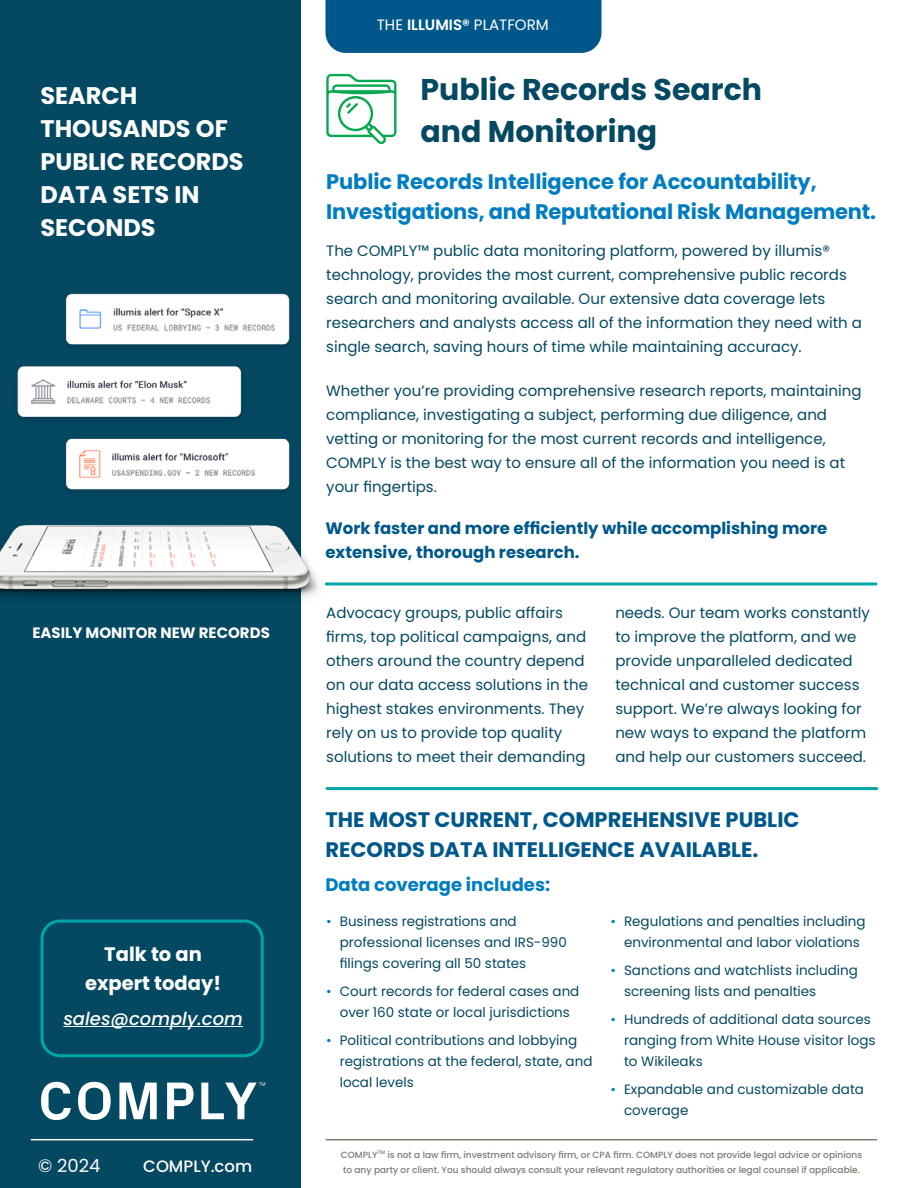
<style>
.page{position:relative;width:918px;height:1188px;background:#fff}
.page>*{position:absolute;margin:0;border:0;box-sizing:border-box;transform-origin:0 0}
.t1{font:700 30px/42px "Poppins";color:#044862}
.t2{font:700 24px/33px "Poppins";color:#fff}
.t3{font:700 21px/30px "Poppins";letter-spacing:-.01em;color:#007dc1}
.t4{font:700 21px/30px "Poppins";color:#00588a}
.t5{font:700 19.5px/28.5px "Poppins";color:#fff;text-align:center}
.t6{font:700 18px "Poppins";color:#007dc1}
.t7{font:italic 500 18px "Poppins";color:#fff}
.t8{font:18px "Poppins";color:#fff}
.t9{font:700 16.5px/24px "Poppins";color:#00588a}
.t10{font:500 16.5px "Poppins";color:#fff}
.t11{font:15px/24px "Poppins";color:#044862}
.t12{font:700 15px "Poppins";color:#fff}
.t13{font:15px "Poppins";color:#fff}
.t14{font:13.5px/21px "Poppins";color:#044862}
.t15{font:500 9px/15px "Poppins";color:#7d7871;text-align:right}
.t16{font:500 5.25px "Poppins";color:#7d7871}
.s1{font-weight:600}
.s2{color:#007dc1}
</style>
<div class="page">
<div style="left:0;top:0;width:300px;height:1188px;background:#044862"></div>
<svg style="left:41px;top:1082px;width:224px;height:38px"></svg>
<hr style="left:31px;top:1139px;width:222px;height:1px;background:#fff">
<hr style="left:326px;top:1139px;width:551px;height:1px;background:#7d7871">
<hr style="left:326px;top:582px;width:550px;height:3px;background:#00a5a8">
<hr style="left:327px;top:787px;width:550px;height:3px;background:#00a5a8">
<div style="left:326px;top:0;width:276px;height:53px;background:#00588a"></div>
<img style="left:17px;top:281px;width:284px;height:217px">
<img style="left:0;top:508px;width:325px;height:94px">
<div style="left:40px;top:920px;width:224px;height:137px;border:3px solid #00a5a8;border-radius:18px"></div>
<hr style="left:63px;top:1026px;width:180px;height:1px;background:#fff">
<svg style="left:326px;top:74px;width:71px;height:70px"></svg>
<h2 class="t2" style="left:40px;top:79px;width:205px">SEARCH<br>THOUSANDS OF<br>PUBLIC RECORDS<br>DATA SETS IN<br>SECONDS</h2>
<p class="t12" style="left:32px;top:624px;width:239px">EASILY MONITOR NEW RECORDS</p>
<h3 class="t5" style="left:85px;top:940px;width:137px">Talk to an expert today!</h3>
<p class="t7" style="left:63px;top:1008px;width:181px">sales@comply.com</p>
<p class="t8" style="left:38px;top:1156px;width:64px">© 2024</p>
<p class="t10" style="left:143px;top:1157px;width:110px">COMPLY.com</p>
<p class="t13" style="left:377px;top:16px;width:173px">THE <span class="s1">ILLUMIS®</span> PLATFORM</p>
<h1 class="t1" style="left:420px;top:69px;width:343px">Public Records Search and Monitoring</h1>
<h3 class="t3" style="left:326px;top:166px;width:551px">Public Records Intelligence for Accountability,<br>Investigations, and Reputational Risk Management.</h3>
<p class="t11" style="left:326px;top:239px;width:537px">The COMPLY™ public data monitoring platform, powered by illumis® technology, provides the most current, comprehensive public records search and monitoring available. Our extensive data coverage lets researchers and analysts access all of the information they need with a single search, saving hours of time while maintaining accuracy.</p>
<p class="t11" style="left:326px;top:379px;width:537px">Whether you’re providing comprehensive research reports, maintaining compliance, investigating a subject, performing due diligence, and vetting or monitoring for the most current records and intelligence, COMPLY is the best way to ensure all of the information you need is at your fingertips.</p>
<p class="t9" style="left:326px;top:517px;width:503px">Work faster and more efficiently while accomplishing more extensive, thorough research.</p>
<p class="t11" style="left:326px;top:600px;width:263px">Advocacy groups, public affairs firms, top political campaigns, and others around the country depend on our data access solutions in the highest stakes environments. They rely on us to provide top quality solutions to meet their demanding</p>
<p class="t11" style="left:615px;top:600px;width:256px">needs. Our team works constantly to improve the platform, and we provide unparalleled dedicated technical and customer success support. We’re always looking for new ways to expand the platform and help our customers succeed.</p>
<h3 class="t4" style="left:326px;top:805px;width:476px">THE MOST CURRENT, COMPREHENSIVE PUBLIC<br>RECORDS DATA INTELLIGENCE AVAILABLE.</h3>
<p class="t6" style="left:326px;top:874px;width:226px">Data coverage includes:</p>
<p class="t14" style="left:340px;top:911px;width:229px;text-indent:-14px"><span class="s2">•</span> Business registrations and professional licenses and IRS-990 filings covering all 50 states</p>
<p class="t14" style="left:326px;top:981px;width:255px;text-align:center"><span class="s2">•</span> Court records for federal cases and over 160 state or local jurisdictions</p>
<p class="t14" style="left:340px;top:1030px;width:254px;text-indent:-14px"><span class="s2">•</span> Political contributions and lobbying registrations at the federal, state, and local levels</p>
<p class="t14" style="left:611px;top:911px;width:257px;text-align:center"><span class="s2">•</span> Regulations and penalties including environmental and labor violations</p>
<p class="t14" style="left:624px;top:960px;width:236px;text-indent:-14px"><span class="s2">•</span> Sanctions and watchlists including screening lists and penalties</p>
<p class="t14" style="left:624px;top:1009px;width:253px;text-indent:-14px"><span class="s2">•</span> Hundreds of additional data sources ranging from White House visitor logs to Wikileaks</p>
<p class="t14" style="left:624px;top:1078px;width:242px;text-indent:-14px"><span class="s2">•</span> Expandable and customizable data coverage</p>
<p class="t15" style="left:341px;top:1147px;width:38px">COMPLY</p>
<p class="t16" style="left:378px;top:1149px;width:9px">TM</p>
<p class="t15" style="left:343px;top:1147px;width:521px">is not a law firm, investment advisory firm, or CPA firm. COMPLY does not provide legal advice or opinions<br>to any party or client. You should always consult your relevant regulatory authorities or legal counsel if applicable.</p>
</div>
